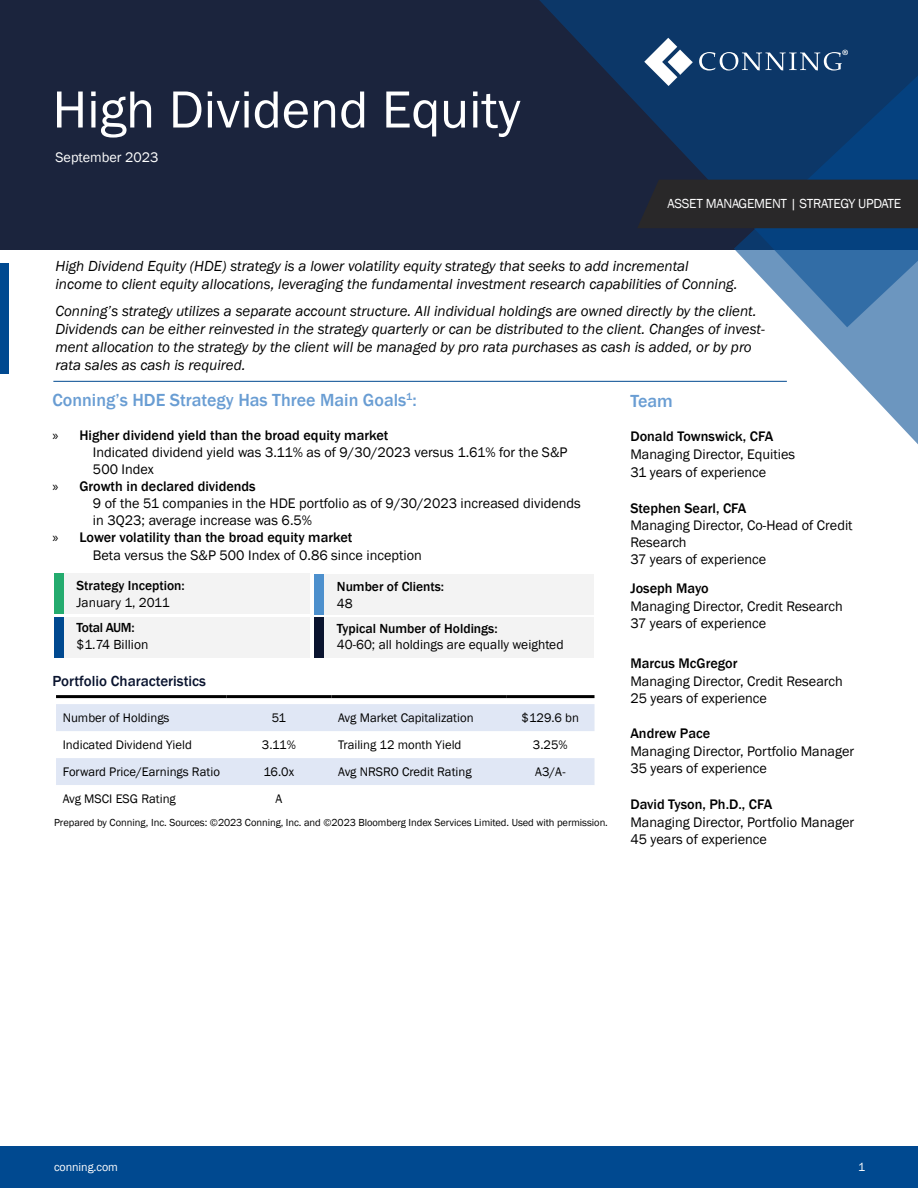
<style>
.page{position:relative;width:918px;height:1188px;background:#fff}
.page>*{position:absolute;margin:0;border:0;box-sizing:border-box;transform-origin:0 0}
.t1{font:54px "Franklin Gothic";color:#fff}
.t2{font:500 18px "Franklin Gothic";color:#699dd3}
.t3{font:16.65px "Myriad Pro";color:#fff}
.t4{font:italic 15px/18px "Franklin Gothic";color:#000}
.t5{font:500 15px "Franklin Gothic";color:#0a142f}
.t6{font:14.25px/17.1px "Franklin Gothic";color:#000}
.t7{font:500 14.25px "Franklin Gothic";color:#000}
.t8{font:14.25px "Franklin Gothic";color:#fff}
.t9{font:13.5px "Franklin Gothic";color:#000}
.t10{font:500 13.5px "Franklin Gothic";color:#000}
.t11{font:13.5px "Franklin Gothic";letter-spacing:-.02em;color:#fff}
.t12{font:500 13.5px "Franklin Gothic";letter-spacing:-.03em;color:#000}
.t13{font:12.75px "Franklin Gothic";color:#000}
.t14{font:12px "Franklin Gothic";letter-spacing:-.005em;color:#fff}
.t15{font:10.5px "Franklin Gothic";letter-spacing:-.005em;color:#000}
.s1{font-family:"Myriad Pro";font-weight:400}
</style>
<div class="page">
<div style="left:0;top:0;width:918px;height:250px;background:#1b243d"></div>
<svg style="left:539px;top:0;width:195px;height:180px;fill:#0c3768"></svg>
<svg style="left:734px;top:0;width:184px;height:444px"></svg>
<svg style="left:699px;top:52px;width:143px;height:19px;background:#42648a"></svg>
<svg style="left:644px;top:38px;width:48px;height:48px;background:#778faa"></svg>
<div style="left:0;top:1147px;width:918px;height:41px;background:#004990"></div>
<svg style="left:56px;top:704px;width:539px;height:81px;fill:#e0e7f5"></svg>
<hr style="left:56px;top:695px;width:170px;height:3px;background:#000">
<hr style="left:226px;top:695px;width:105px;height:3px;background:#000">
<hr style="left:331px;top:695px;width:175px;height:3px;background:#000">
<hr style="left:506px;top:695px;width:89px;height:3px;background:#000">
<div style="left:57px;top:617px;width:253px;height:40px;background:#f3f3f3"></div>
<div style="left:318px;top:574px;width:276px;height:40px;background:#f3f3f3"></div>
<div style="left:314px;top:574px;width:10px;height:40px;background:#4d90cd"></div>
<div style="left:638px;top:180px;width:280px;height:48px;background:#292829"></div>
<div style="left:0;top:264px;width:9px;height:110px;background:#004990"></div>
<div style="left:57px;top:573px;width:253px;height:41px;background:#f3f3f3"></div>
<div style="left:54px;top:573px;width:9px;height:40px;background:#24ab6e"></div>
<div style="left:54px;top:617px;width:9px;height:40px;background:#004990"></div>
<div style="left:318px;top:617px;width:276px;height:40px;background:#f3f3f3"></div>
<div style="left:314px;top:617px;width:10px;height:40px;background:#0a142f"></div>
<hr style="left:53px;top:381px;width:734px;height:1px;background:#004990">
<h1 class="t1" style="left:52px;top:76px;width:470px">High Dividend Equity</h1>
<p class="t8" style="left:56px;top:149px;width:105px">September 2023</p>
<p class="t3" style="left:842px;top:45px;width:8px">®</p>
<p class="t11" style="left:668px;top:195px;width:235px">ASSET MANAGEMENT | STRATEGY UPDATE</p>
<p class="t4" style="left:56px;top:258px;width:684px">High Dividend Equity (HDE) strategy is a lower volatility equity strategy that seeks to add incremental income to client equity allocations, leveraging the fundamental investment research capabilities of Conning.</p>
<p class="t4" style="left:56px;top:303px;width:711px">Conning’s strategy utilizes a separate account structure. All individual holdings are owned directly by the client.<br>Dividends can be either reinvested in the strategy quarterly or can be distributed to the client. Changes of invest&shy;ment allocation to the strategy by the client will be managed by pro rata purchases as cash is added, or by pro rata sales as cash is required.</p>
<p class="t2" style="left:52px;top:388px;width:366px">Conning’s HDE Strategy Has Three Main Goals<sup>1</sup>:</p>
<p class="t7" style="left:52px;top:426px;width:337px"><span class="s1">»</span> Higher dividend yield than the broad equity market</p>
<p class="t6" style="left:93px;top:444px;width:476px">Indicated dividend yield was 3.11% as of 9/30/2023 versus 1.61% for the S&amp;P</p>
<p class="t6" style="left:93px;top:461px;width:62px">500 Index</p>
<p class="t7" style="left:52px;top:478px;width:205px"><span class="s1">»</span> Growth in declared dividends</p>
<p class="t6" style="left:93px;top:495px;width:489px">9 of the 51 companies in the HDE portfolio as of 9/30/2023 increased dividends</p>
<p class="t6" style="left:93px;top:512px;width:221px">in 3Q23; average increase was 6.5%</p>
<p class="t7" style="left:52px;top:529px;width:301px"><span class="s1">»</span> Lower volatility than the broad equity market</p>
<p class="t6" style="left:93px;top:547px;width:331px">Beta versus the S&amp;P 500 Index of 0.86 since inception</p>
<p class="t10" style="left:77px;top:577px;width:110px">Strategy Inception:</p>
<p class="t9" style="left:77px;top:594px;width:95px">January 1, 2011</p>
<p class="t12" style="left:77px;top:619px;width:60px">Total AUM:</p>
<p class="t9" style="left:77px;top:636px;width:73px">$1.74 Billion</p>
<p class="t5" style="left:52px;top:672px;width:155px">Portfolio Characteristics</p>
<p class="t10" style="left:337px;top:579px;width:109px">Number of Clients:</p>
<p class="t9" style="left:337px;top:595px;width:17px">48</p>
<p class="t10" style="left:337px;top:620px;width:162px">Typical Number of Holdings:</p>
<p class="t9" style="left:337px;top:637px;width:228px">40-60; all holdings are equally weighted</p>
<p class="t13" style="left:63px;top:710px;width:108px">Number of Holdings</p>
<p class="t13" style="left:272px;top:710px;width:16px">51</p>
<p class="t13" style="left:338px;top:710px;width:137px">Avg Market Capitalization</p>
<p class="t13" style="left:522px;top:710px;width:59px">$129.6 bn</p>
<p class="t13" style="left:63px;top:737px;width:131px">Indicated Dividend Yield</p>
<p class="t13" style="left:262px;top:737px;width:36px">3.11%</p>
<p class="t13" style="left:338px;top:737px;width:125px">Trailing 12 month Yield</p>
<p class="t13" style="left:533px;top:737px;width:36px">3.25%</p>
<p class="t13" style="left:63px;top:764px;width:159px">Forward Price/Earnings Ratio</p>
<p class="t13" style="left:264px;top:764px;width:32px">16.0x</p>
<p class="t13" style="left:338px;top:764px;width:135px">Avg NRSRO Credit Rating</p>
<p class="t13" style="left:535px;top:764px;width:32px">A3/A-</p>
<p class="t13" style="left:63px;top:791px;width:115px">Avg MSCI ESG Rating</p>
<p class="t13" style="left:276px;top:791px;width:8px">A</p>
<p class="t15" style="left:54px;top:816px;width:555px">Prepared by Conning, Inc. Sources: ©2023 Conning, Inc. and ©2023 Bloomberg Index Services Limited. Used with permission.</p>
<p class="t2" style="left:630px;top:389px;width:44px">Team</p>
<p class="t7" style="left:630px;top:427px;width:144px">Donald Townswick, CFA</p>
<p class="t6" style="left:630px;top:445px;width:166px;line-height:18px">Managing Director, Equities<br>31 years of experience</p>
<p class="t7" style="left:630px;top:499px;width:118px">Stephen Searl, CFA</p>
<p class="t6" style="left:630px;top:517px;width:224px">Managing Director, Co-Head of Credit<br>Research<br>37 years of experience</p>
<p class="t7" style="left:630px;top:579px;width:80px">Joseph Mayo</p>
<p class="t6" style="left:630px;top:598px;width:214px">Managing Director, Credit Research<br>37 years of experience</p>
<p class="t7" style="left:630px;top:655px;width:109px">Marcus McGregor</p>
<p class="t6" style="left:630px;top:673px;width:214px">Managing Director, Credit Research<br>25 years of experience</p>
<p class="t7" style="left:630px;top:725px;width:81px">Andrew Pace</p>
<p class="t6" style="left:630px;top:743px;width:225px">Managing Director, Portfolio Manager<br>35 years of experience</p>
<p class="t7" style="left:630px;top:795px;width:143px">David Tyson, Ph.D., CFA</p>
<p class="t6" style="left:630px;top:814px;width:225px">Managing Director, Portfolio Manager<br>45 years of experience</p>
<p class="t14" style="left:54px;top:1159px;width:65px">conning.com</p>
<p class="t14" style="left:858px;top:1159px;width:9px">1</p>
</div>
